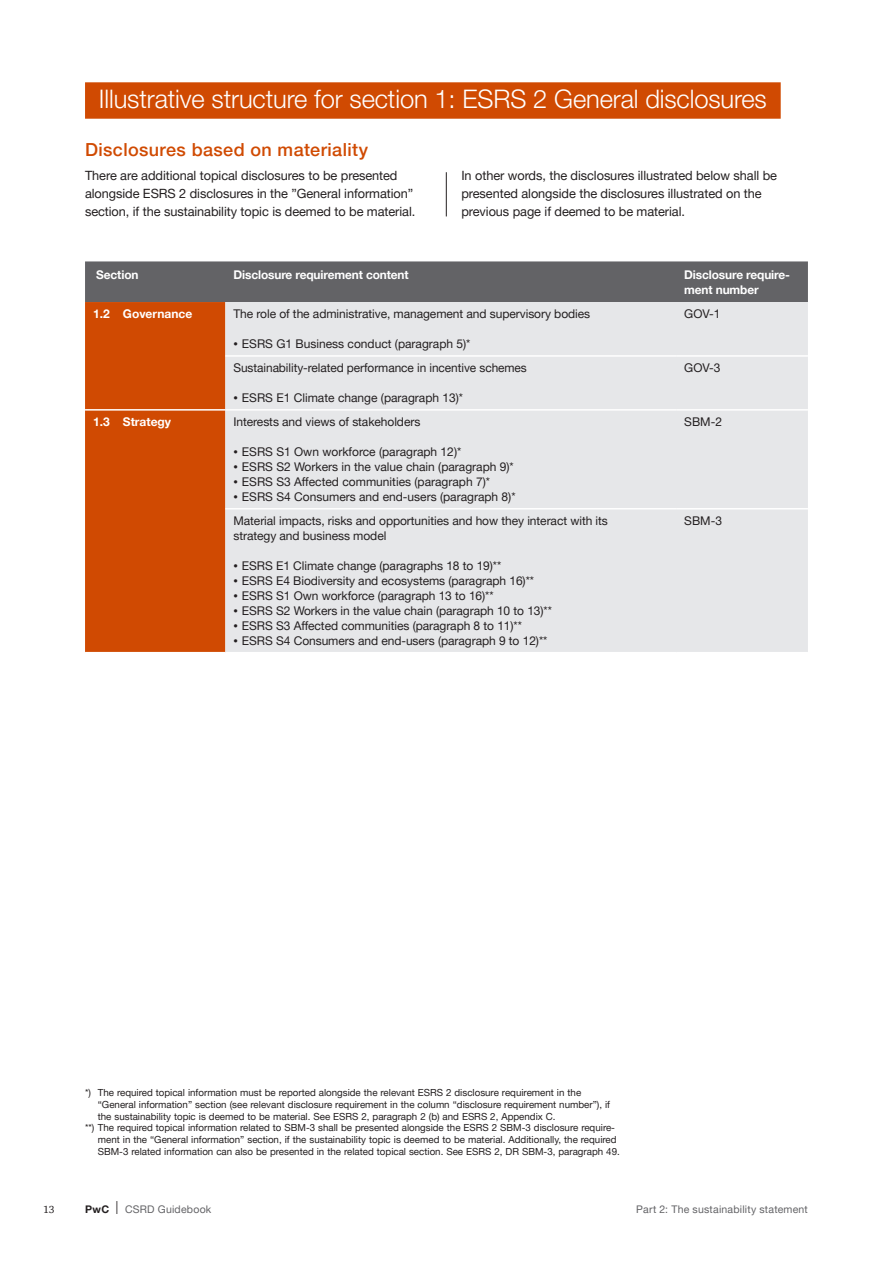
<style>
.page{position:relative;width:893px;height:1263px;background:#fff}
.page>*{position:absolute;margin:0;border:0;box-sizing:border-box;transform-origin:0 0}
.Heading_1___BG_-_Orange{font:300 25.5px "Helvetica Neue LT Pro";letter-spacing:-.005em;color:#fff}
.Heading_2_stor_-_Orange{font:500 18px "Helvetica Neue LT Pro";letter-spacing:.02em;color:#d04a02}
.RH_Normal{font:12.75px/18px "Helvetica Neue LT Pro";letter-spacing:-.005em;color:#231f20}
.Tabel_tekst{font:12px/15px "Helvetica Neue LT Pro";letter-spacing:-.005em;color:#231f20}
.Tabel_overskrift{font:700 12px/15px "Helvetica Neue LT Pro";letter-spacing:-.01em;color:#fff}
.Tabel_tekst-2{font:700 12px "Helvetica Neue LT Pro";color:#fff}
.t1{font:10.5px "Helvetica Neue LT Pro";letter-spacing:.02em;color:#636366}
.t2{font:10.5px "ITC Charter Com";color:#231f20}
.Tabeltekst_2{font:9.75px/11.7px "Helvetica Neue LT Pro";color:#231f20}
.s1{font-size:9px}
.s2{font-weight:700;color:#231f20}
.s3{font-weight:100;font-size:18px;color:#231f20}
</style>
<div class="page">
<div style="left:85px;top:82px;width:696px;height:37px;background:#d04a02"></div>
<div style="left:85px;top:261px;width:723px;height:41px;background:#636366"></div>
<div style="left:85px;top:302px;width:140px;height:350px;background:#d04a02"></div>
<div style="left:225px;top:302px;width:583px;height:350px;background:#e6e7e9"></div>
<hr style="left:85px;top:409px;width:140px;height:2px;background:#fff">
<hr style="left:225px;top:355px;width:451px;height:2px;background:#fff">
<hr style="left:676px;top:355px;width:132px;height:2px;background:#fff">
<hr style="left:225px;top:409px;width:451px;height:2px;background:#fff">
<hr style="left:676px;top:409px;width:132px;height:2px;background:#fff">
<hr style="left:225px;top:508px;width:451px;height:1px;background:#fff">
<hr style="left:676px;top:508px;width:132px;height:1px;background:#fff">
<hr style="left:446px;top:172px;width:1px;height:44px;background:#231f20">
<h1 class="Heading_1___BG_-_Orange" style="left:99px;top:83px;width:669px">Illustrative structure for section 1: ESRS 2 General disclosures</h1>
<h2 class="Heading_2_stor_-_Orange" style="left:85px;top:139px;width:285px">Disclosures based on materiality</h2>
<p class="RH_Normal" style="left:85px;top:166px;width:332px">There are additional topical disclosures to be presented alongside ESRS 2 disclosures in the ”General information” section, if the sustainability topic is deemed to be material.</p>
<p class="RH_Normal" style="left:461px;top:166px;width:317px">In other words, the disclosures illustrated below shall be presented alongside the disclosures illustrated on the previous page if deemed to be material.</p>
<p class="Tabel_overskrift" style="left:96px;top:266px;width:44px">Section</p>
<p class="Tabel_overskrift" style="left:233px;top:266px;width:177px">Disclosure requirement content</p>
<p class="Tabel_overskrift" style="left:684px;top:266px;width:107px">Disclosure require&shy;ment number</p>
<p class="Tabel_tekst-2" style="left:93px;top:306px;width:101px">1.2 Governance</p>
<p class="Tabel_tekst" style="left:233px;top:306px;width:358px">The role of the administrative, management and supervisory bodies</p>
<p class="Tabel_tekst" style="left:233px;top:336px;width:238px"><span class="s1">•</span> ESRS G1 Business conduct (paragraph 5)*</p>
<p class="Tabel_tekst" style="left:684px;top:306px;width:38px">GOV-1</p>
<p class="Tabel_tekst" style="left:233px;top:360px;width:295px">Sustainability-related performance in incentive schemes</p>
<p class="Tabel_tekst" style="left:233px;top:390px;width:231px"><span class="s1">•</span> ESRS E1 Climate change (paragraph 13)*</p>
<p class="Tabel_tekst-2" style="left:93px;top:414px;width:80px">1.3 Strategy</p>
<p class="Tabel_tekst" style="left:233px;top:414px;width:188px">Interests and views of stakeholders</p>
<p class="Tabel_tekst" style="left:233px;top:444px;width:229px"><span class="s1">•</span> ESRS S1 Own workforce (paragraph 12)*</p>
<p class="Tabel_tekst" style="left:233px;top:459px;width:282px"><span class="s1">•</span> ESRS S2 Workers in the value chain (paragraph 9)*</p>
<p class="Tabel_tekst" style="left:233px;top:474px;width:258px"><span class="s1">•</span> ESRS S3 Affected communities (paragraph 7)*</p>
<p class="Tabel_tekst" style="left:233px;top:489px;width:284px"><span class="s1">•</span> ESRS S4 Consumers and end-users (paragraph 8)*</p>
<p class="Tabel_tekst" style="left:233px;top:512px;width:376px">Material impacts, risks and opportunities and how they interact with its strategy and business model</p>
<p class="Tabel_tekst" style="left:233px;top:557px;width:269px"><span class="s1">•</span> ESRS E1 Climate change (paragraphs 18 to 19)**</p>
<p class="Tabel_tekst" style="left:233px;top:572px;width:302px"><span class="s1">•</span> ESRS E4 Biodiversity and ecosystems (paragraph 16)**</p>
<p class="Tabel_tekst" style="left:233px;top:587px;width:262px"><span class="s1">•</span> ESRS S1 Own workforce (paragraph 13 to 16)**</p>
<p class="Tabel_tekst" style="left:233px;top:602px;width:320px"><span class="s1">•</span> ESRS S2 Workers in the value chain (paragraph 10 to 13)**</p>
<p class="Tabel_tekst" style="left:233px;top:617px;width:290px"><span class="s1">•</span> ESRS S3 Affected communities (paragraph 8 to 11)**</p>
<p class="Tabel_tekst" style="left:233px;top:632px;width:315px"><span class="s1">•</span> ESRS S4 Consumers and end-users (paragraph 9 to 12)**</p>
<p class="Tabel_tekst" style="left:684px;top:360px;width:38px">GOV-3</p>
<p class="Tabel_tekst" style="left:684px;top:414px;width:39px">SBM-2</p>
<p class="Tabel_tekst" style="left:684px;top:512px;width:39px">SBM-3</p>
<p class="Tabeltekst_2" style="left:98px;top:1087px;width:514px;text-indent:-13px">*) The required topical information must be reported alongside the relevant ESRS 2 disclosure requirement in the “General information” section (see relevant disclosure requirement in the column “disclosure requirement number”), if the sustainability topic is deemed to be material. See ESRS 2, paragraph 2 (b) and ESRS 2, Appendix C.</p>
<p class="Tabeltekst_2" style="left:98px;top:1122px;width:523px;text-indent:-13px">**) The required topical information related to SBM-3 shall be presented alongside the ESRS 2 SBM-3 disclosure require&shy;ment in the “General information” section, if the sustainability topic is deemed to be material. Additionally, the required<br>SBM-3 related information can also be presented in the related topical section. See ESRS 2, DR SBM-3, paragraph 49.</p>
<p class="t2" style="left:43px;top:1203px;width:13px">13</p>
<p class="t1" style="left:85px;top:1203px;width:128px"><span class="s2">PwC</span> <span class="s3">I</span> CSRD Guidebook</p>
<p class="t1" style="left:636px;top:1203px;width:173px">Part 2: The sustainability statement</p>
</div>
